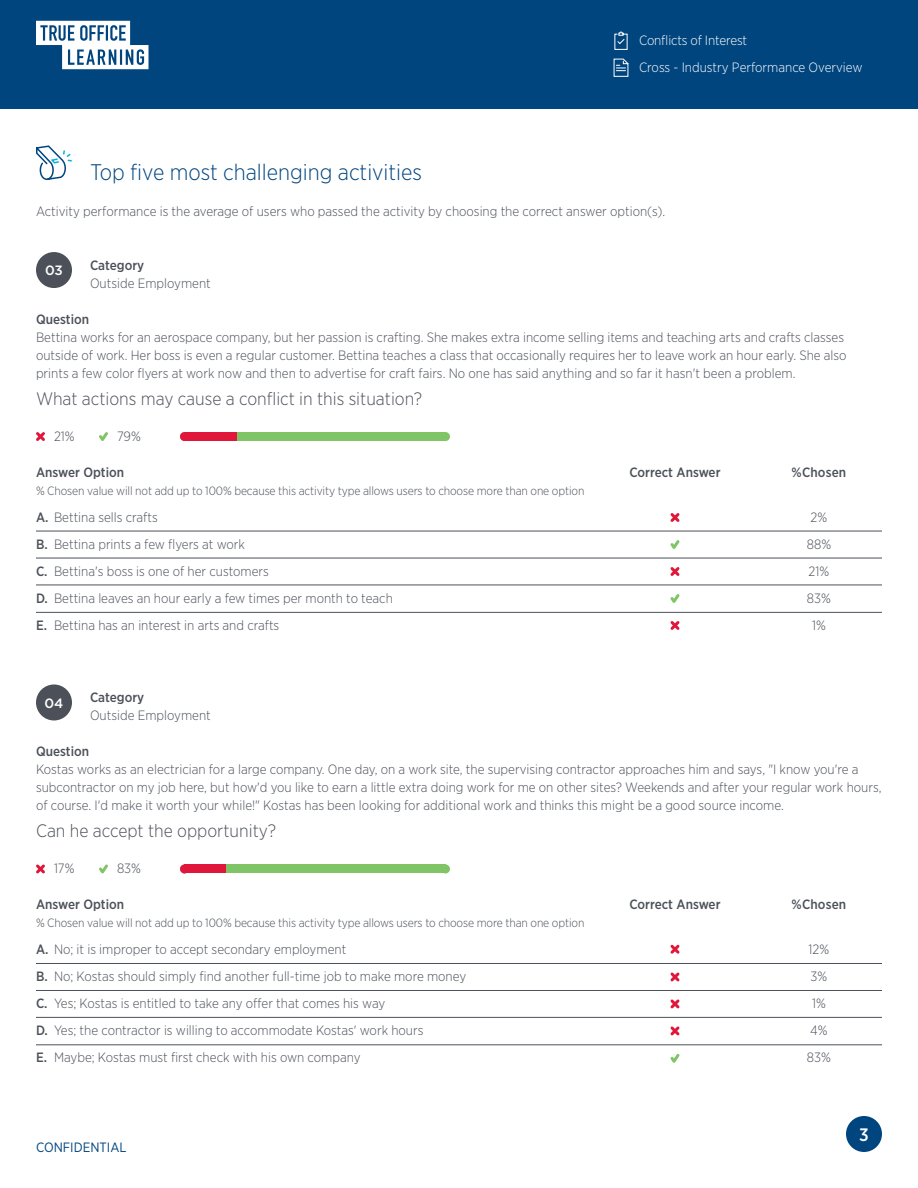
<style>
.page{position:relative;width:918px;height:1188px;background:#fff}
.page>*{position:absolute;margin:0;border:0;box-sizing:border-box;transform-origin:0 0}
.t1{font:300 22.5px "Gotham Narrow";color:#01457f}
.t2{font:300 18px "Gotham Narrow";color:#4c5159}
.t3{font:500 18px "Gotham Narrow";color:#fff}
.t4{font:300 13.5px/18px "Gotham Narrow";color:#4c5159}
.t5{font:500 13.5px "Gotham Narrow";color:#4c5159}
.t6{font:300 13.5px "Gotham Narrow";letter-spacing:-.005em;color:#fff}
.t7{font:13.5px "Gotham Narrow";color:#01457f}
.t8{font:500 13.5px "Gotham";color:#fff}
.t9{font:300 12px "Gotham Narrow";letter-spacing:-.01em;color:#4c5159}
.s1{font-weight:500}
</style>
<div class="page">
<div style="left:846px;top:1116px;width:36px;height:36px;background:#01457f;border-radius:50%"></div>
<div style="left:0;top:0;width:918px;height:108px;background:#01457f"></div>
<svg style="left:36px;top:21px;width:113px;height:48px"></svg>
<hr style="left:36px;top:531px;width:846px;height:1px;background:#4c5159">
<hr style="left:36px;top:558px;width:846px;height:1px;background:#4c5159">
<hr style="left:36px;top:585px;width:846px;height:1px;background:#4c5159">
<hr style="left:36px;top:612px;width:846px;height:1px;background:#4c5159">
<svg style="left:670px;top:621px;width:10px;height:9px"></svg>
<svg style="left:670px;top:567px;width:10px;height:9px"></svg>
<svg style="left:670px;top:513px;width:10px;height:9px"></svg>
<svg style="left:670px;top:594px;width:10px;height:9px"></svg>
<svg style="left:670px;top:540px;width:10px;height:9px"></svg>
<svg style="left:36px;top:145px;width:36px;height:35px"></svg>
<div style="left:36px;top:252px;width:36px;height:36px;background:#4c5159;border-radius:50%"></div>
<svg style="left:36px;top:432px;width:9px;height:9px"></svg>
<svg style="left:99px;top:432px;width:9px;height:9px"></svg>
<div style="left:441px;top:432px;width:9px;height:9px;background:#7fc565;border-radius:50%"></div>
<div style="left:185px;top:432px;width:261px;height:9px;background:#7fc565"></div>
<div style="left:180px;top:432px;width:9px;height:9px;background:#e0173b;border-radius:50%"></div>
<div style="left:184px;top:432px;width:53px;height:9px;background:#e0173b"></div>
<svg style="left:613px;top:58px;width:16px;height:19px"></svg>
<svg style="left:614px;top:31px;width:14px;height:19px"></svg>
<hr style="left:36px;top:963px;width:846px;height:1px;background:#4c5159">
<hr style="left:36px;top:990px;width:846px;height:1px;background:#4c5159">
<hr style="left:36px;top:1017px;width:846px;height:1px;background:#4c5159">
<hr style="left:36px;top:1044px;width:846px;height:1px;background:#4c5159">
<svg style="left:670px;top:1026px;width:10px;height:10px"></svg>
<svg style="left:670px;top:999px;width:10px;height:10px"></svg>
<svg style="left:670px;top:972px;width:10px;height:10px"></svg>
<svg style="left:670px;top:944px;width:10px;height:10px"></svg>
<svg style="left:670px;top:1054px;width:10px;height:9px"></svg>
<div style="left:36px;top:684px;width:36px;height:36px;background:#4c5159;border-radius:50%"></div>
<svg style="left:36px;top:864px;width:9px;height:10px"></svg>
<svg style="left:99px;top:864px;width:9px;height:10px"></svg>
<div style="left:441px;top:864px;width:9px;height:9px;background:#7fc565;border-radius:50%"></div>
<div style="left:185px;top:864px;width:261px;height:9px;background:#7fc565"></div>
<div style="left:180px;top:864px;width:9px;height:9px;background:#e0173b;border-radius:50%"></div>
<div style="left:185px;top:864px;width:41px;height:9px;background:#e0173b"></div>
<p class="t6" style="left:639px;top:32px;width:110px">Conflicts of Interest</p>
<p class="t1" style="left:90px;top:158px;width:334px">Top five most challenging activities</p>
<p class="t6" style="left:639px;top:59px;width:225px">Cross - Industry Performance Overview</p>
<p class="t4" style="left:36px;top:202px;width:631px">Activity performance is the average of users who passed the activity by choosing the correct answer option(s).</p>
<p class="t8" style="left:45px;top:262px;width:19px">03</p>
<p class="t5" style="left:90px;top:257px;width:56px">Category</p>
<p class="t4" style="left:90px;top:274px;width:122px">Outside Employment</p>
<p class="t5" style="left:36px;top:311px;width:55px">Question</p>
<p class="t4" style="left:36px;top:328px;width:812px">Bettina works for an aerospace company, but her passion is crafting. She makes extra income selling items and teaching arts and crafts classes outside of work. Her boss is even a regular customer. Bettina teaches a class that occasionally requires her to leave work an hour early. She also prints a few color flyers at work now and then to advertise for craft fairs. No one has said anything and so far it hasn't been a problem.</p>
<p class="t2" style="left:36px;top:388px;width:388px">What actions may cause a conflict in this situation?</p>
<p class="t4" style="left:54px;top:427px;width:22px">21%</p>
<p class="t4" style="left:117px;top:427px;width:25px">79%</p>
<p class="t5" style="left:36px;top:464px;width:90px">Answer Option</p>
<p class="t9" style="left:36px;top:483px;width:550px">% Chosen value will not add up to 100% because this activity type allows users to choose more than one option</p>
<p class="t4" style="left:36px;top:508px;width:123px"><span class="s1">A.</span> Bettina sells crafts</p>
<p class="t5" style="left:36px;top:536px;width:13px">B.</p>
<p class="t5" style="left:36px;top:563px;width:13px">C.</p>
<p class="t4" style="left:36px;top:589px;width:358px"><span class="s1">D.</span> Bettina leaves an hour early a few times per month to teach</p>
<p class="t5" style="left:36px;top:617px;width:13px">E.</p>
<p class="t4" style="left:54px;top:535px;width:193px">Bettina prints a few flyers at work</p>
<p class="t4" style="left:54px;top:562px;width:216px">Bettina's boss is one of her customers</p>
<p class="t4" style="left:54px;top:616px;width:227px">Bettina has an interest in arts and crafts</p>
<p class="t8" style="left:45px;top:694px;width:20px">04</p>
<p class="t5" style="left:90px;top:689px;width:56px">Category</p>
<p class="t4" style="left:90px;top:706px;width:122px">Outside Employment</p>
<p class="t5" style="left:36px;top:743px;width:55px">Question</p>
<p class="t5" style="left:629px;top:464px;width:93px">Correct Answer</p>
<p class="t5" style="left:792px;top:464px;width:56px">%Chosen</p>
<p class="t4" style="left:811px;top:508px;width:18px">2%</p>
<p class="t4" style="left:807px;top:535px;width:26px">88%</p>
<p class="t4" style="left:809px;top:562px;width:22px">21%</p>
<p class="t4" style="left:807px;top:589px;width:26px">83%</p>
<p class="t4" style="left:812px;top:616px;width:15px">1%</p>
<p class="t4" style="left:36px;top:760px;width:847px">Kostas works as an electrician for a large company. One day, on a work site, the supervising contractor approaches him and says, "I know you're a subcontractor on my job here, but how'd you like to earn a little extra doing work for me on other sites? Weekends and after your regular work hours, of course. I'd make it worth your while!" Kostas has been looking for additional work and thinks this might be a good source income.</p>
<p class="t2" style="left:36px;top:820px;width:242px">Can he accept the opportunity?</p>
<p class="t4" style="left:54px;top:859px;width:22px">17%</p>
<p class="t4" style="left:117px;top:859px;width:26px">83%</p>
<p class="t5" style="left:36px;top:896px;width:90px">Answer Option</p>
<p class="t9" style="left:36px;top:915px;width:550px">% Chosen value will not add up to 100% because this activity type allows users to choose more than one option</p>
<p class="t4" style="left:36px;top:940px;width:312px"><span class="s1">A.</span> No; it is improper to accept secondary employment</p>
<p class="t5" style="left:36px;top:968px;width:13px">B.</p>
<p class="t5" style="left:36px;top:995px;width:13px">C.</p>
<p class="t4" style="left:36px;top:1021px;width:389px"><span class="s1">D.</span> Yes; the contractor is willing to accommodate Kostas' work hours</p>
<p class="t5" style="left:36px;top:1049px;width:13px">E.</p>
<p class="t4" style="left:54px;top:967px;width:414px">No; Kostas should simply find another full-time job to make more money</p>
<p class="t4" style="left:54px;top:994px;width:333px">Yes; Kostas is entitled to take any offer that comes his way</p>
<p class="t4" style="left:54px;top:1048px;width:308px">Maybe; Kostas must first check with his own company</p>
<p class="t7" style="left:36px;top:1139px;width:92px">CONFIDENTIAL</p>
<p class="t5" style="left:629px;top:896px;width:93px">Correct Answer</p>
<p class="t5" style="left:792px;top:896px;width:56px">%Chosen</p>
<p class="t4" style="left:809px;top:940px;width:22px">12%</p>
<p class="t4" style="left:811px;top:967px;width:18px">3%</p>
<p class="t4" style="left:812px;top:994px;width:15px">1%</p>
<p class="t4" style="left:810px;top:1021px;width:19px">4%</p>
<p class="t4" style="left:807px;top:1048px;width:26px">83%</p>
<p class="t3" style="left:859px;top:1123px;width:11px">3</p>
</div>
